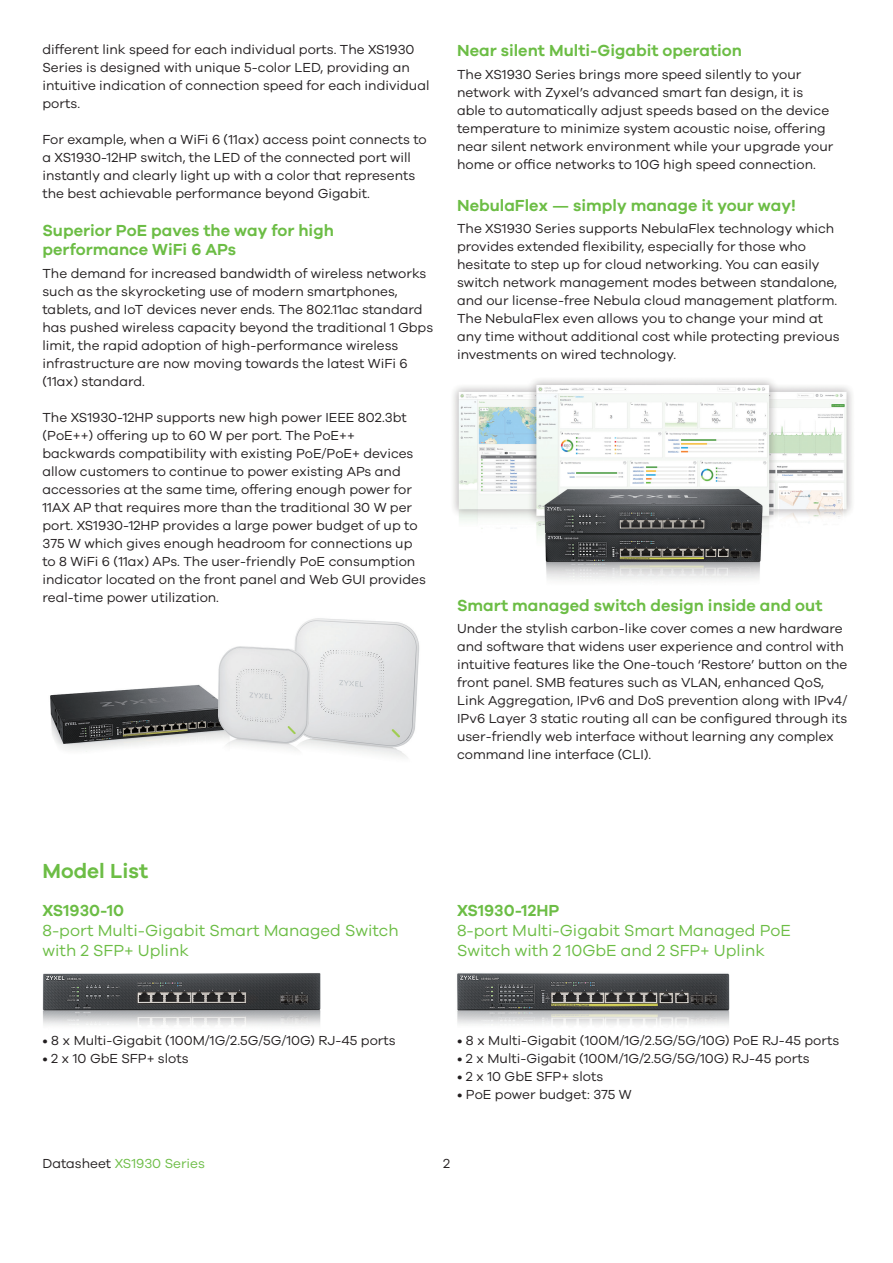
<style>
.page{position:relative;width:893px;height:1263px;background:#fff}
.page>*{position:absolute;margin:0;border:0;box-sizing:border-box;transform-origin:0 0}
.t1{font:600 21px "Galano Grotesque";color:#6cbd45}
.brand_2_0_intro_bene{font:600 16.5px/19.8px "Galano Grotesque";color:#6cbd45}
.t2{font:16.5px/19.8px "Galano Grotesque";color:#6cbd45}
.brand_2_0_intro_bene-2{font:13.5px/18px "Galano Grotesque";color:#231f20}
.t3{font:13.5px "Galano Grotesque";color:#6cbd45}
.s1{color:#231f20}
</style>
<div class="page">
<img style="left:42px;top:973px;width:279px;height:53px">
<img style="left:457px;top:973px;width:273px;height:52px">
<img style="left:50px;top:618px;width:369px;height:139px">
<img style="left:453px;top:379px;width:399px;height:201px">
<p class="brand_2_0_intro_bene-2" style="left:43px;top:40px;width:388px">different link speed for each individual ports. The XS1930<br>Series is designed with unique 5-color LED, providing an intuitive indication of connection speed for each individual ports.</p>
<p class="brand_2_0_intro_bene-2" style="left:43px;top:130px;width:386px">For example, when a WiFi 6 (11ax) access point connects to a XS1930-12HP switch, the LED of the connected port will instantly and clearly light up with a color that represents the best achievable performance beyond Gigabit.</p>
<p class="brand_2_0_intro_bene" style="left:43px;top:220px;width:293px">Superior PoE paves the way for high performance WiFi 6 APs</p>
<p class="brand_2_0_intro_bene-2" style="left:43px;top:264px;width:392px">The demand for increased bandwidth of wireless networks such as the skyrocketing use of modern smartphones, tablets, and IoT devices never ends. The 802.11ac standard has pushed wireless capacity beyond the traditional 1 Gbps limit, the rapid adoption of high-performance wireless infrastructure are now moving towards the latest WiFi 6 (11ax) standard.</p>
<p class="brand_2_0_intro_bene-2" style="left:43px;top:408px;width:385px">The XS1930-12HP supports new high power IEEE 802.3bt (PoE++) offering up to 60 W per port. The PoE++ backwards compatibility with existing PoE/PoE+ devices allow customers to continue to power existing APs and accessories at the same time, offering enough power for 11AX AP that requires more than the traditional 30 W per port. XS1930-12HP provides a large power budget of up to 375 W which gives enough headroom for connections up to 8 WiFi 6 (11ax) APs. The user-friendly PoE consumption indicator located on the front panel and Web GUI provides real-time power utilization.</p>
<p class="brand_2_0_intro_bene" style="left:457px;top:40px;width:286px">Near silent Multi-Gigabit operation</p>
<p class="brand_2_0_intro_bene-2" style="left:457px;top:65px;width:378px">The XS1930 Series brings more speed silently to your network with Zyxel’s advanced smart fan design, it is able to automatically adjust speeds based on the device temperature to minimize system acoustic noise, offering near silent network environment while your upgrade your home or office networks to 10G high speed connection.</p>
<p class="brand_2_0_intro_bene" style="left:457px;top:195px;width:340px">NebulaFlex — simply manage it your way!</p>
<p class="brand_2_0_intro_bene-2" style="left:457px;top:219px;width:384px">The XS1930 Series supports NebulaFlex technology which provides extended flexibility, especially for those who hesitate to step up for cloud networking. You can easily switch network management modes between standalone, and our license-free Nebula cloud management platform.<br>The NebulaFlex even allows you to change your mind at any time without additional cost while protecting previous investments on wired technology.</p>
<p class="brand_2_0_intro_bene" style="left:457px;top:595px;width:367px">Smart managed switch design inside and out</p>
<p class="brand_2_0_intro_bene-2" style="left:457px;top:619px;width:392px">Under the stylish carbon-like cover comes a new hardware and software that widens user experience and control with intuitive features like the One-touch ‘Restore’ button on the front panel. SMB features such as VLAN, enhanced QoS, Link Aggregation, IPv6 and DoS prevention along with IPv4/ IPv6 Layer 3 static routing all can be configured through its user-friendly web interface without learning any complex command line interface (CLI).</p>
<p class="t1" style="left:43px;top:858px;width:107px">Model List</p>
<p class="brand_2_0_intro_bene" style="left:43px;top:900px;width:83px">XS1930-10</p>
<p class="t2" style="left:43px;top:920px;width:358px">8-port Multi-Gigabit Smart Managed Switch with 2 SFP+ Uplink</p>
<p class="brand_2_0_intro_bene-2" style="left:43px;top:1031px;width:355px">• 8 x Multi-Gigabit (100M/1G/2.5G/5G/10G) RJ-45 ports</p>
<p class="brand_2_0_intro_bene-2" style="left:43px;top:1049px;width:148px">• 2 x 10 GbE SFP+ slots</p>
<p class="brand_2_0_intro_bene" style="left:457px;top:900px;width:104px">XS1930-12HP</p>
<p class="t2" style="left:457px;top:920px;width:335px">8-port Multi-Gigabit Smart Managed PoE<br>Switch with 2 10GbE and 2 SFP+ Uplink</p>
<p class="brand_2_0_intro_bene-2" style="left:457px;top:1031px;width:384px">• 8 x Multi-Gigabit (100M/1G/2.5G/5G/10G) PoE RJ-45 ports</p>
<p class="brand_2_0_intro_bene-2" style="left:457px;top:1049px;width:354px">• 2 x Multi-Gigabit (100M/1G/2.5G/5G/10G) RJ-45 ports</p>
<p class="brand_2_0_intro_bene-2" style="left:457px;top:1067px;width:148px">• 2 x 10 GbE SFP+ slots</p>
<p class="brand_2_0_intro_bene-2" style="left:457px;top:1085px;width:176px">• PoE power budget: 375 W</p>
<p class="t3" style="left:43px;top:1155px;width:164px"><span class="s1">Datasheet</span> XS1930 Series</p>
<p class="brand_2_0_intro_bene-2" style="left:443px;top:1154px;width:8px">2</p>
</div>
